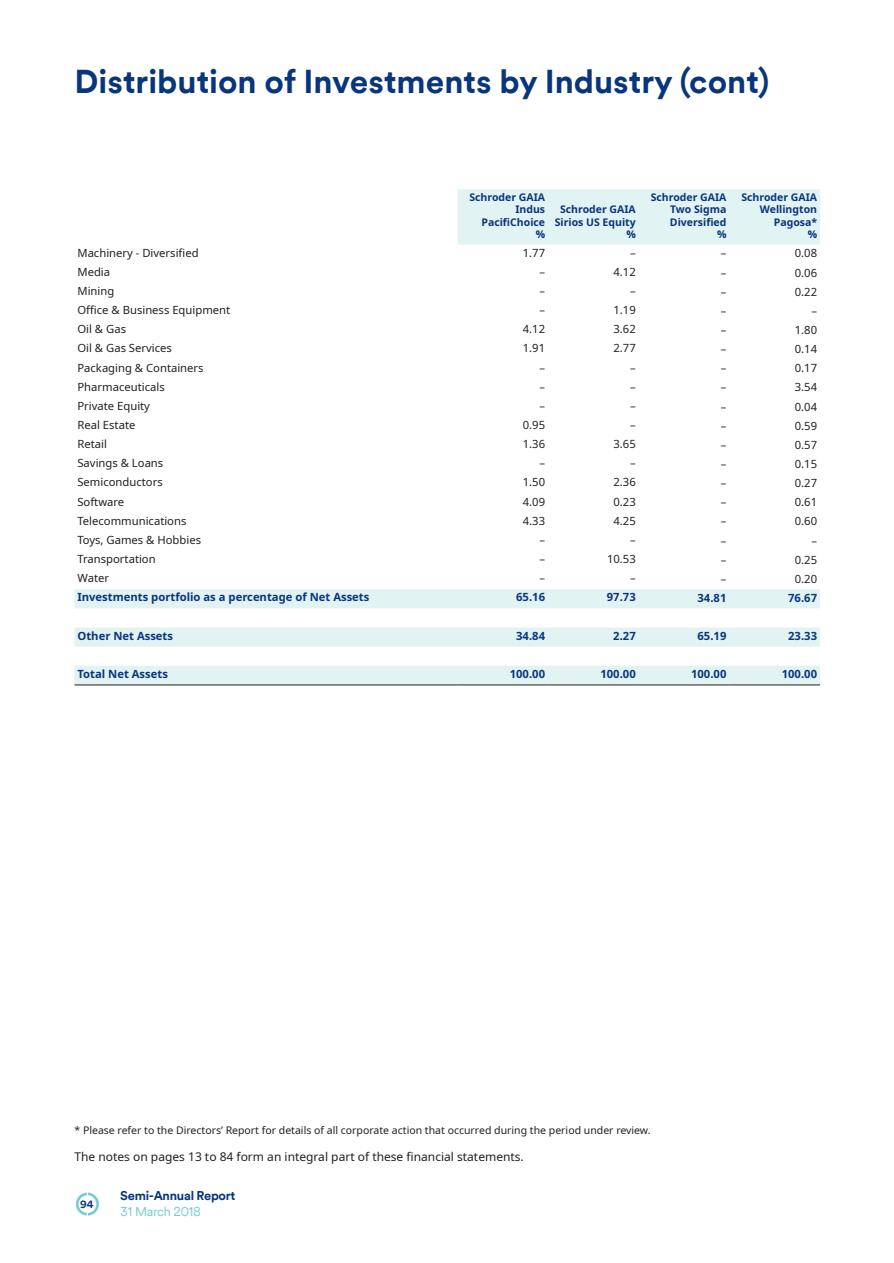
<style>
.page{position:relative;width:894px;height:1263px;background:#fff}
.page>*{position:absolute;margin:0;border:0;box-sizing:border-box;transform-origin:0 0}
.Section_Head{font:700 33px "Schroders Circular TT";color:#08357c}
.t1{font:700 12.75px "Schroders Circular TT";letter-spacing:-.02em;color:#08357c}
.t2{font:12.75px "Schroders Circular TT";letter-spacing:-.02em;color:#77ccd0}
.Para{font:12px "Noto Sans";color:#231f20}
.POI_Table_L{font:11.25px "Noto Sans";color:#231f20}
.POI_Table_R{font:11.25px "Noto Sans";color:#231f20}
.POI_Table_L_Total_Te{font:700 11.25px "Noto Sans";color:#08357c}
.POI_Table_R-2{font:700 11.25px "Noto Sans";color:#08357c}
.Table_Col_HD_R{font:700 10.5px/12.6px "Noto Sans";color:#08357c;text-align:right}
.Footnote{font:10.5px "Noto Sans";color:#231f20}
.t3{font:700 10.5px "Schroders Circular TT";color:#08357c}
</style>
<div class="page">
<div style="left:76px;top:1192px;width:23px;height:23px;border:3px solid #77ccd0;border-radius:50%"></div>
<svg style="left:74px;top:189px;width:745px;height:495px"></svg>
<hr style="left:74px;top:684px;width:383px;height:1px;background:#231f20">
<hr style="left:457px;top:684px;width:91px;height:1px;background:#231f20">
<hr style="left:548px;top:684px;width:90px;height:1px;background:#231f20">
<hr style="left:638px;top:684px;width:91px;height:1px;background:#231f20">
<hr style="left:729px;top:684px;width:90px;height:1px;background:#231f20">
<p class="Section_Head" style="left:74px;top:58px;width:696px">Distribution of Investments by Industry (cont)</p>
<p class="Table_Col_HD_R" style="left:469px;top:191px;width:77px">Schroder GAIA<br>Indus<br>PacifiChoice %</p>
<p class="Table_Col_HD_R" style="left:554px;top:203px;width:83px">Schroder GAIA<br>Sirios US Equity %</p>
<p class="POI_Table_L" style="left:77px;top:245px;width:123px">Machinery - Diversified</p>
<p class="POI_Table_R" style="left:522px;top:245px;width:24px">1.77</p>
<p class="POI_Table_R" style="left:630px;top:245px;width:7px">–</p>
<p class="Table_Col_HD_R" style="left:650px;top:191px;width:77px">Schroder GAIA<br>Two Sigma<br>Diversified<br>%</p>
<p class="Table_Col_HD_R" style="left:741px;top:191px;width:77px">Schroder GAIA<br>Wellington<br>Pagosa*<br>%</p>
<p class="POI_Table_R" style="left:720px;top:245px;width:7px">–</p>
<p class="POI_Table_R" style="left:794px;top:245px;width:24px">0.08</p>
<p class="POI_Table_L" style="left:77px;top:264px;width:34px">Media</p>
<p class="POI_Table_R" style="left:539px;top:264px;width:7px">–</p>
<p class="POI_Table_R" style="left:613px;top:264px;width:24px">4.12</p>
<p class="POI_Table_R" style="left:720px;top:265px;width:7px">–</p>
<p class="POI_Table_R" style="left:794px;top:265px;width:24px">0.06</p>
<p class="POI_Table_L" style="left:77px;top:283px;width:38px">Mining</p>
<p class="POI_Table_R" style="left:539px;top:283px;width:7px">–</p>
<p class="POI_Table_R" style="left:630px;top:283px;width:7px">–</p>
<p class="POI_Table_R" style="left:720px;top:284px;width:7px">–</p>
<p class="POI_Table_R" style="left:794px;top:284px;width:24px">0.22</p>
<p class="POI_Table_L" style="left:77px;top:302px;width:154px">Office &amp; Business Equipment</p>
<p class="POI_Table_R" style="left:539px;top:302px;width:7px">–</p>
<p class="POI_Table_R" style="left:613px;top:302px;width:24px">1.19</p>
<p class="POI_Table_R" style="left:720px;top:303px;width:7px">–</p>
<p class="POI_Table_R" style="left:811px;top:303px;width:7px">–</p>
<p class="POI_Table_L" style="left:77px;top:321px;width:50px">Oil &amp; Gas</p>
<p class="POI_Table_R" style="left:522px;top:321px;width:24px">4.12</p>
<p class="POI_Table_R" style="left:613px;top:321px;width:24px">3.62</p>
<p class="POI_Table_R" style="left:720px;top:322px;width:7px">–</p>
<p class="POI_Table_R" style="left:794px;top:322px;width:24px">1.80</p>
<p class="POI_Table_L" style="left:77px;top:340px;width:96px">Oil &amp; Gas Services</p>
<p class="POI_Table_R" style="left:522px;top:340px;width:24px">1.91</p>
<p class="POI_Table_R" style="left:613px;top:340px;width:24px">2.77</p>
<p class="POI_Table_R" style="left:720px;top:341px;width:7px">–</p>
<p class="POI_Table_R" style="left:794px;top:341px;width:24px">0.14</p>
<p class="POI_Table_L" style="left:77px;top:359px;width:128px">Packaging &amp; Containers</p>
<p class="POI_Table_R" style="left:539px;top:359px;width:7px">–</p>
<p class="POI_Table_R" style="left:630px;top:359px;width:7px">–</p>
<p class="POI_Table_R" style="left:720px;top:360px;width:7px">–</p>
<p class="POI_Table_R" style="left:794px;top:360px;width:24px">0.17</p>
<p class="POI_Table_L" style="left:77px;top:379px;width:89px">Pharmaceuticals</p>
<p class="POI_Table_R" style="left:539px;top:379px;width:7px">–</p>
<p class="POI_Table_R" style="left:630px;top:379px;width:7px">–</p>
<p class="POI_Table_R" style="left:720px;top:379px;width:7px">–</p>
<p class="POI_Table_R" style="left:794px;top:379px;width:24px">3.54</p>
<p class="POI_Table_L" style="left:77px;top:398px;width:74px">Private Equity</p>
<p class="POI_Table_R" style="left:539px;top:398px;width:7px">–</p>
<p class="POI_Table_R" style="left:630px;top:398px;width:7px">–</p>
<p class="POI_Table_R" style="left:720px;top:398px;width:7px">–</p>
<p class="POI_Table_R" style="left:794px;top:398px;width:24px">0.04</p>
<p class="POI_Table_L" style="left:77px;top:417px;width:59px">Real Estate</p>
<p class="POI_Table_R" style="left:522px;top:417px;width:24px">0.95</p>
<p class="POI_Table_R" style="left:630px;top:417px;width:7px">–</p>
<p class="POI_Table_R" style="left:720px;top:418px;width:7px">–</p>
<p class="POI_Table_R" style="left:794px;top:418px;width:24px">0.59</p>
<p class="POI_Table_L" style="left:77px;top:436px;width:31px">Retail</p>
<p class="POI_Table_R" style="left:522px;top:436px;width:24px">1.36</p>
<p class="POI_Table_R" style="left:613px;top:436px;width:24px">3.65</p>
<p class="POI_Table_R" style="left:720px;top:437px;width:7px">–</p>
<p class="POI_Table_R" style="left:794px;top:437px;width:24px">0.57</p>
<p class="POI_Table_L" style="left:77px;top:455px;width:87px">Savings &amp; Loans</p>
<p class="POI_Table_R" style="left:539px;top:455px;width:7px">–</p>
<p class="POI_Table_R" style="left:630px;top:455px;width:7px">–</p>
<p class="POI_Table_R" style="left:720px;top:456px;width:7px">–</p>
<p class="POI_Table_R" style="left:794px;top:456px;width:24px">0.15</p>
<p class="POI_Table_L" style="left:77px;top:474px;width:87px">Semiconductors</p>
<p class="POI_Table_R" style="left:522px;top:474px;width:24px">1.50</p>
<p class="POI_Table_R" style="left:613px;top:474px;width:24px">2.36</p>
<p class="POI_Table_R" style="left:720px;top:475px;width:7px">–</p>
<p class="POI_Table_R" style="left:794px;top:475px;width:24px">0.27</p>
<p class="POI_Table_L" style="left:77px;top:493px;width:48px">Software</p>
<p class="POI_Table_R" style="left:522px;top:493px;width:24px">4.09</p>
<p class="POI_Table_R" style="left:613px;top:493px;width:24px">0.23</p>
<p class="POI_Table_R" style="left:720px;top:494px;width:7px">–</p>
<p class="POI_Table_R" style="left:794px;top:494px;width:24px">0.61</p>
<p class="POI_Table_L" style="left:77px;top:513px;width:110px">Telecommunications</p>
<p class="POI_Table_R" style="left:522px;top:513px;width:24px">4.33</p>
<p class="POI_Table_R" style="left:613px;top:513px;width:24px">4.25</p>
<p class="POI_Table_R" style="left:720px;top:513px;width:7px">–</p>
<p class="POI_Table_R" style="left:794px;top:513px;width:24px">0.60</p>
<p class="POI_Table_L" style="left:77px;top:532px;width:125px">Toys, Games &amp; Hobbies</p>
<p class="POI_Table_R" style="left:539px;top:532px;width:7px">–</p>
<p class="POI_Table_R" style="left:630px;top:532px;width:7px">–</p>
<p class="POI_Table_R" style="left:720px;top:532px;width:7px">–</p>
<p class="POI_Table_R" style="left:811px;top:532px;width:7px">–</p>
<p class="POI_Table_L" style="left:77px;top:551px;width:80px">Transportation</p>
<p class="POI_Table_R" style="left:539px;top:551px;width:7px">–</p>
<p class="POI_Table_R" style="left:606px;top:551px;width:30px">10.53</p>
<p class="POI_Table_R" style="left:720px;top:552px;width:7px">–</p>
<p class="POI_Table_R" style="left:794px;top:552px;width:24px">0.25</p>
<p class="POI_Table_L" style="left:77px;top:570px;width:33px">Water</p>
<p class="POI_Table_R" style="left:539px;top:570px;width:7px">–</p>
<p class="POI_Table_R" style="left:630px;top:570px;width:7px">–</p>
<p class="POI_Table_R" style="left:720px;top:571px;width:7px">–</p>
<p class="POI_Table_R" style="left:794px;top:571px;width:24px">0.20</p>
<p class="POI_Table_L_Total_Te" style="left:77px;top:589px;width:293px">Investments portfolio as a percentage of Net Assets</p>
<p class="POI_Table_R-2" style="left:516px;top:589px;width:30px">65.16</p>
<p class="POI_Table_R-2" style="left:606px;top:589px;width:30px">97.73</p>
<p class="POI_Table_R-2" style="left:697px;top:590px;width:30px">34.81</p>
<p class="POI_Table_R-2" style="left:787px;top:590px;width:30px">76.67</p>
<p class="POI_Table_L_Total_Te" style="left:77px;top:627px;width:97px">Other Net Assets</p>
<p class="POI_Table_R-2" style="left:516px;top:627px;width:30px">34.84</p>
<p class="POI_Table_R-2" style="left:613px;top:627px;width:24px">2.27</p>
<p class="POI_Table_R-2" style="left:697px;top:628px;width:30px">65.19</p>
<p class="POI_Table_R-2" style="left:787px;top:628px;width:30px">23.33</p>
<p class="POI_Table_L_Total_Te" style="left:77px;top:666px;width:92px">Total Net Assets</p>
<p class="POI_Table_R-2" style="left:509px;top:666px;width:37px">100.00</p>
<p class="POI_Table_R-2" style="left:600px;top:666px;width:37px">100.00</p>
<p class="POI_Table_R-2" style="left:690px;top:666px;width:37px">100.00</p>
<p class="POI_Table_R-2" style="left:781px;top:666px;width:37px">100.00</p>
<p class="Footnote" style="left:74px;top:1122px;width:577px">* Please refer to the Directors’ Report for details of all corporate action that occurred during the period under review.</p>
<p class="Para" style="left:74px;top:1148px;width:450px">The notes on pages 13 to 84 form an integral part of these financial statements.</p>
<p class="t3" style="left:80px;top:1197px;width:15px">94</p>
<p class="t1" style="left:120px;top:1187px;width:117px">Semi-Annual Report</p>
<p class="t2" style="left:120px;top:1202px;width:82px">31 March 2018</p>
</div>
